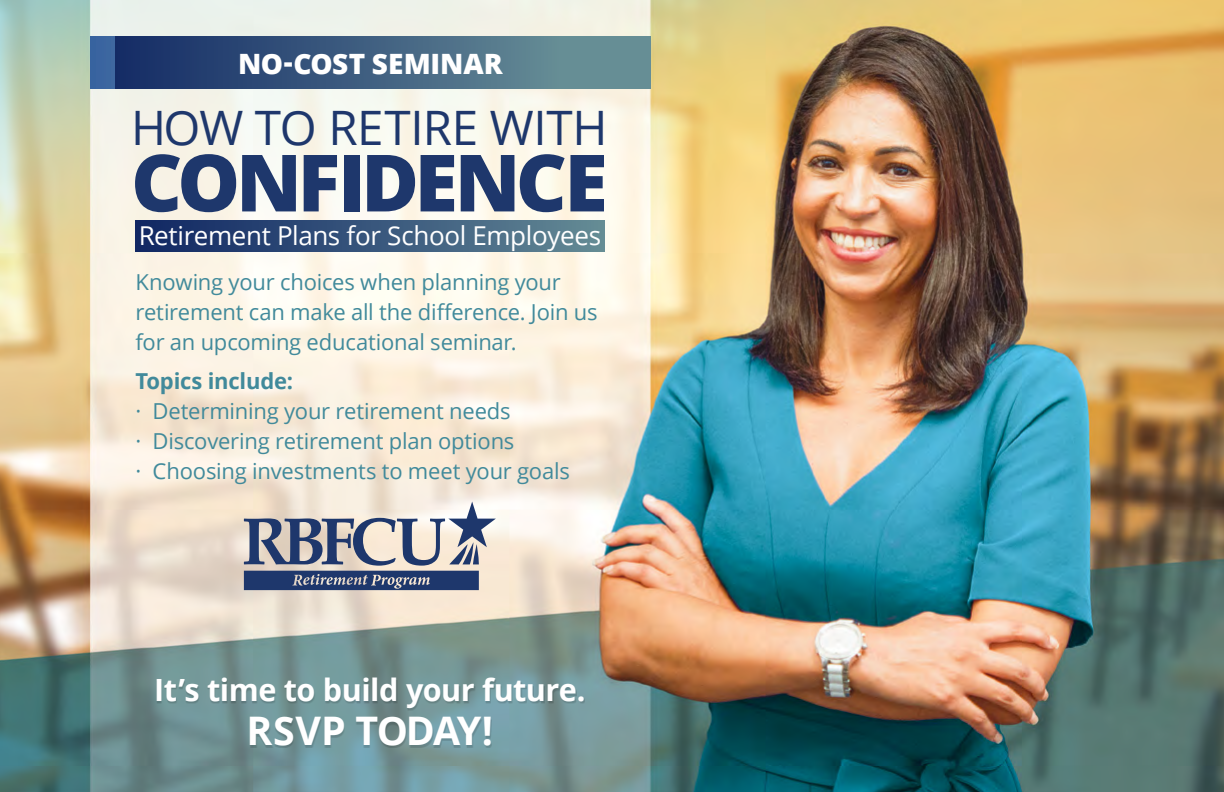
<style>
.page{position:relative;width:1224px;height:792px;background:#fff}
.page>*{position:absolute;margin:0;border:0;box-sizing:border-box;transform-origin:0 0}
.t1{font:800 79px "Open Sans";letter-spacing:-.055em;color:#1e376c}
.t2{font:47.4px "Open Sans";letter-spacing:-.01em;color:#1e376c}
.t3{font:700 39.4px "Open Sans";letter-spacing:-.04em;color:#fff}
.t4{font:700 30.6px "Open Sans";letter-spacing:-.015em;color:#fff}
.t5{font:800 28px "Open Sans";color:#fff}
.t6{font:26px "Open Sans";letter-spacing:-.015em;color:#fff}
.t7{font:22px/30px "Open Sans";letter-spacing:-.01em;color:#418a9b}
.t8{font:700 22px "Open Sans";letter-spacing:-.01em;color:#418a9b}
</style>
<div class="page">
<img style="left:0;top:0;width:1224px;height:792px">
<svg style="left:244px;top:502px;width:252px;height:88px;background:#9c9eaa"></svg>
<div style="left:90px;top:36px;width:560px;height:53px;background:linear-gradient(to right,#102765,#709a9c)"></div>
<div style="left:90px;top:36px;width:25px;height:53px;background:#3a65a0"></div>
<div style="left:156px;top:680px;width:429px;height:68px;background:#000;opacity:.15"></div>
<div style="left:135px;top:220px;width:470px;height:32px;background:linear-gradient(to right,#0f2563,#638995)"></div>
<p class="t5" style="left:238px;top:42px;width:266px">NO-COST SEMINAR</p>
<h2 class="t2" style="left:131px;top:96px;width:478px">HOW TO RETIRE WITH</h2>
<h1 class="t1" style="left:131px;top:123px;width:478px">CONFIDENCE</h1>
<p class="t6" style="left:139px;top:217px;width:464px">Retirement Plans for School Employees</p>
<p class="t7" style="left:135px;top:267px;width:464px">Knowing your choices when planning your retirement can make all the difference. Join us for an upcoming educational seminar.</p>
<p class="t8" style="left:135px;top:366px;width:159px">Topics include:</p>
<p class="t7" style="left:135px;top:396px;width:436px">· Determining your retirement needs<br>· Discovering retirement plan options<br>· Choosing investments to meet your goals</p>
<h3 class="t4" style="left:154px;top:668px;width:433px">It’s time to build your future.</h3>
<h3 class="t3" style="left:247px;top:703px;width:248px">RSVP TODAY!</h3>
</div>
